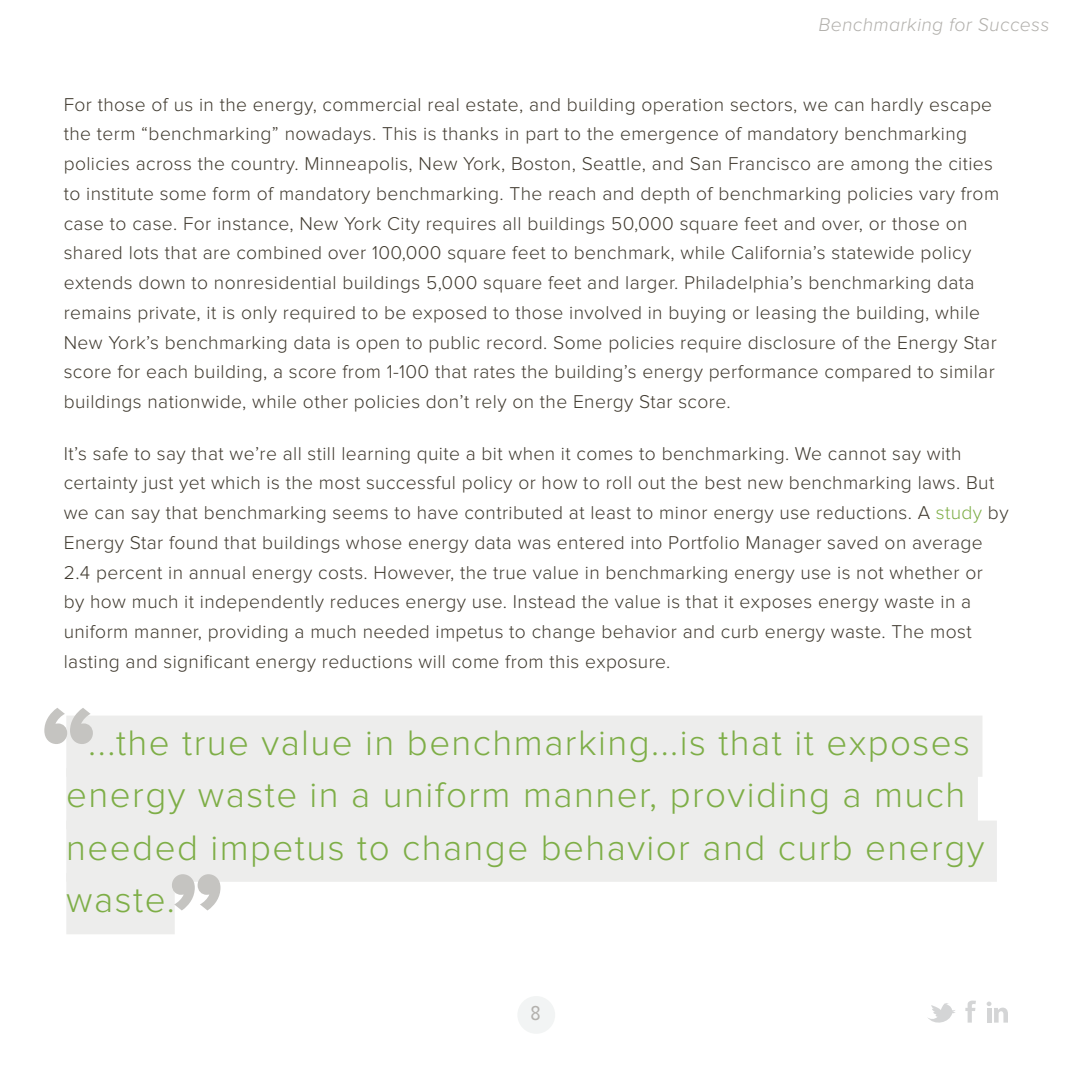
<style>
.page{position:relative;width:1071px;height:1071px;background:#fff}
.page>*{position:absolute;margin:0;border:0;box-sizing:border-box;transform-origin:0 0}
.t1{font:300 36.75px/52.5px "Proxima Nova";letter-spacing:.04em;color:#7eae47}
.t2{font:21px "Proxima Nova Cond";color:#b3b1ad}
.t3{font:300 19.25px/29.8px "Proxima Nova";letter-spacing:.02em;color:#413b30}
.t4{font:italic 300 19.25px "Proxima Nova";letter-spacing:.02em;color:#b3b1ad}
.s1{color:#7eae47}
</style>
<div class="page">
<div style="left:66px;top:716px;width:916px;height:61px;background:#ededec"></div>
<div style="left:66px;top:768px;width:912px;height:61px;background:#ededec"></div>
<div style="left:66px;top:821px;width:931px;height:61px;background:#ededec"></div>
<div style="left:66px;top:873px;width:109px;height:61px;background:#ededec"></div>
<svg style="left:44px;top:708px;width:49px;height:36px"></svg>
<svg style="left:172px;top:874px;width:48px;height:37px"></svg>
<div style="left:517px;top:996px;width:38px;height:38px;background:#f2f4f4;border-radius:50%"></div>
<svg style="left:928px;top:1003px;width:27px;height:20px"></svg>
<svg style="left:965px;top:1001px;width:11px;height:22px"></svg>
<svg style="left:987px;top:1002px;width:21px;height:21px"></svg>
<p class="t4" style="left:819px;top:16px;width:233px">Benchmarking for Success</p>
<p class="t3" style="left:64px;top:90px;width:937px">For those of us in the energy, commercial real estate, and building operation sectors, we can hardly escape the term “benchmarking” nowadays. This is thanks in part to the emergence of mandatory benchmarking policies across the country. Minneapolis, New York, Boston, Seattle, and San Francisco are among the cities to institute some form of mandatory benchmarking. The reach and depth of benchmarking policies vary from case to case. For instance, New York City requires all buildings 50,000 square feet and over, or those on shared lots that are combined over 100,000 square feet to benchmark, while California’s statewide policy extends down to nonresidential buildings 5,000 square feet and larger. Philadelphia’s benchmarking data remains private, it is only required to be exposed to those involved in buying or leasing the building, while New York’s benchmarking data is open to public record. Some policies require disclosure of the Energy Star score for each building, a score from 1-100 that rates the building’s energy performance compared to similar buildings nationwide, while other policies don’t rely on the Energy Star score.</p>
<p class="t3" style="left:64px;top:439px;width:946px">It’s safe to say that we’re all still learning quite a bit when it comes to benchmarking. We cannot say with certainty just yet which is the most successful policy or how to roll out the best new benchmarking laws. But we can say that benchmarking seems to have contributed at least to minor energy use reductions. A <span class="s1">study</span> by Energy Star found that buildings whose energy data was entered into Portfolio Manager saved on average 2.4 percent in annual energy costs. However, the true value in benchmarking energy use is not whether or<br>by how much it independently reduces energy use. Instead the value is that it exposes energy waste in a uniform manner, providing a much needed impetus to change behavior and curb energy waste. The most lasting and significant energy reductions will come from this exposure.</p>
<h1 class="t1" style="left:66px;top:718px;width:920px;text-indent:22px">...the true value in benchmarking...is that it exposes energy waste in a uniform manner, providing a much needed impetus to change behavior and curb energy waste.</h1>
<p class="t2" style="left:530px;top:1003px;width:12px">8</p>
</div>
